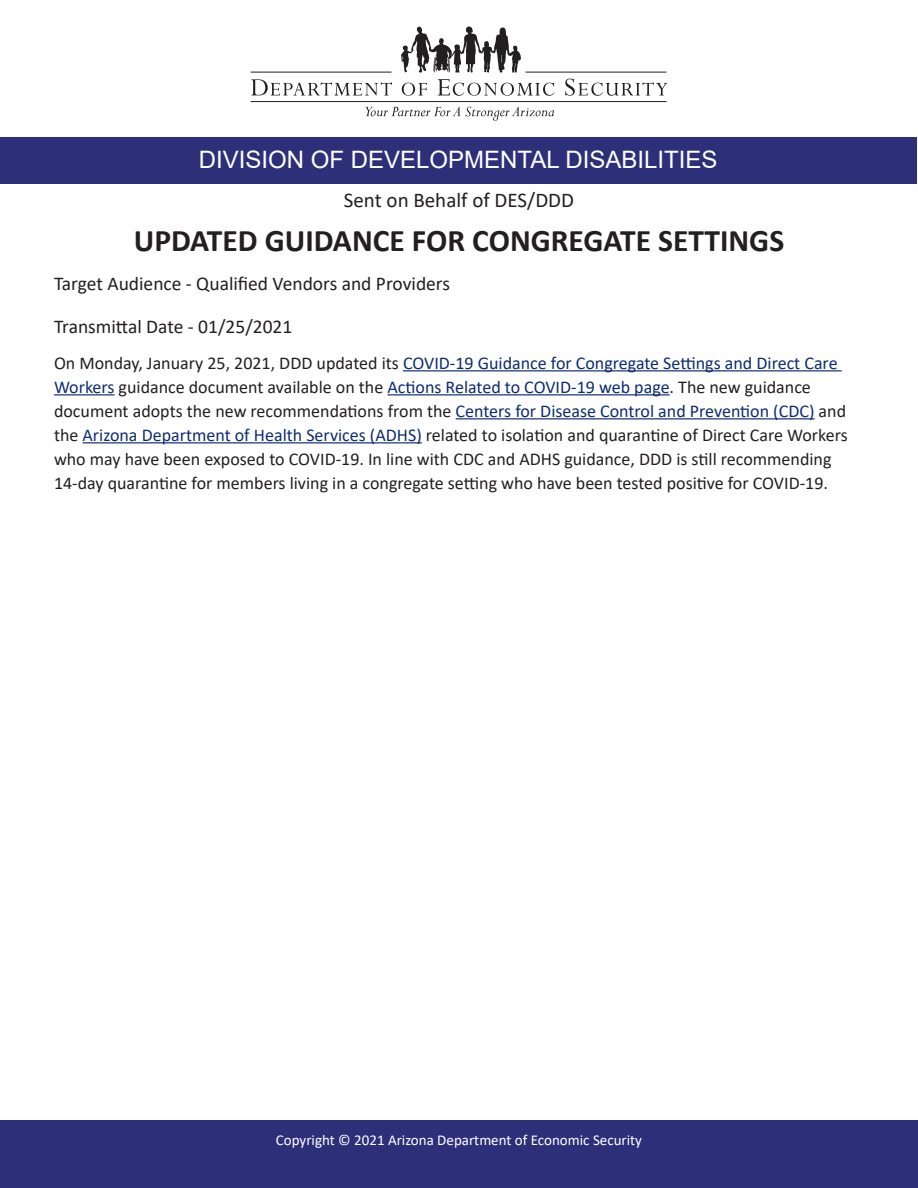
<style>
.page{position:relative;width:918px;height:1188px;background:#fff}
.page>*{position:absolute;margin:0;border:0;box-sizing:border-box;transform-origin:0 0}
.t1{font:700 31.5px "Calibri";color:#231f20}
.t2{font:24px "Arial";color:#fff}
.t3{font:21px "Calibri";color:#231f20}
.t4{font:19.5px "Calibri";color:#231f20}
.t5{font:18px/24px "Calibri";color:#231f20}
.t6{font:15px "Calibri";color:#fff}
.s1{color:#0c2c72}
</style>
<div class="page">
<div style="left:0;top:1120px;width:918px;height:68px;background:#2d3079"></div>
<svg style="left:251px;top:79px;width:141px;height:16px"></svg>
<svg style="left:366px;top:107px;width:188px;height:14px"></svg>
<svg style="left:401px;top:27px;width:120px;height:46px"></svg>
<svg style="left:402px;top:83px;width:25px;height:13px"></svg>
<svg style="left:438px;top:79px;width:116px;height:17px"></svg>
<svg style="left:565px;top:79px;width:102px;height:17px"></svg>
<hr style="left:251px;top:72px;width:141px;height:1px;background:#231f20">
<hr style="left:526px;top:72px;width:140px;height:1px;background:#231f20">
<hr style="left:251px;top:101px;width:415px;height:1px;background:#231f20">
<div style="left:1px;top:138px;width:916px;height:46px;background:#2d3079"></div>
<hr style="left:403px;top:370px;width:439px;height:1px;background:#0c2c72">
<hr style="left:54px;top:394px;width:61px;height:1px;background:#0c2c72">
<hr style="left:387px;top:394px;width:283px;height:1px;background:#0c2c72">
<hr style="left:456px;top:418px;width:359px;height:1px;background:#0c2c72">
<hr style="left:83px;top:442px;width:339px;height:1px;background:#0c2c72">
<h2 class="t2" style="left:199px;top:143px;width:520px">DIVISION OF DEVELOPMENTAL DISABILITIES</h2>
<p class="t3" style="left:344px;top:185px;width:232px">Sent on Behalf of DES/DDD</p>
<h1 class="t1" style="left:134px;top:218px;width:652px">UPDATED GUIDANCE FOR CONGREGATE SETTINGS</h1>
<p class="t4" style="left:54px;top:270px;width:398px">Target Audience - Qualified Vendors and Providers</p>
<p class="t4" style="left:54px;top:313px;width:240px">Transmittal Date - 01/25/2021</p>
<p class="t5" style="left:54px;top:350px;width:795px">On Monday, January 25, 2021, DDD updated its <span class="s1">COVID-19 Guidance for Congregate Settings and Direct Care Workers</span> guidance document available on the <span class="s1">Actions Related to COVID-19 web page</span>. The new guidance document adopts the new recommendations from the <span class="s1">Centers for Disease Control and Prevention (CDC)</span> and the <span class="s1">Arizona Department of Health Services (ADHS)</span> related to isolation and quarantine of Direct Care Workers who may have been exposed to COVID-19. In line with CDC and ADHS guidance, DDD is still recommending 14-day quarantine for members living in a congregate setting who have been tested positive for COVID-19.</p>
<p class="t6" style="left:276px;top:1130px;width:368px">Copyright © 2021 Arizona Department of Economic Security</p>
</div>
